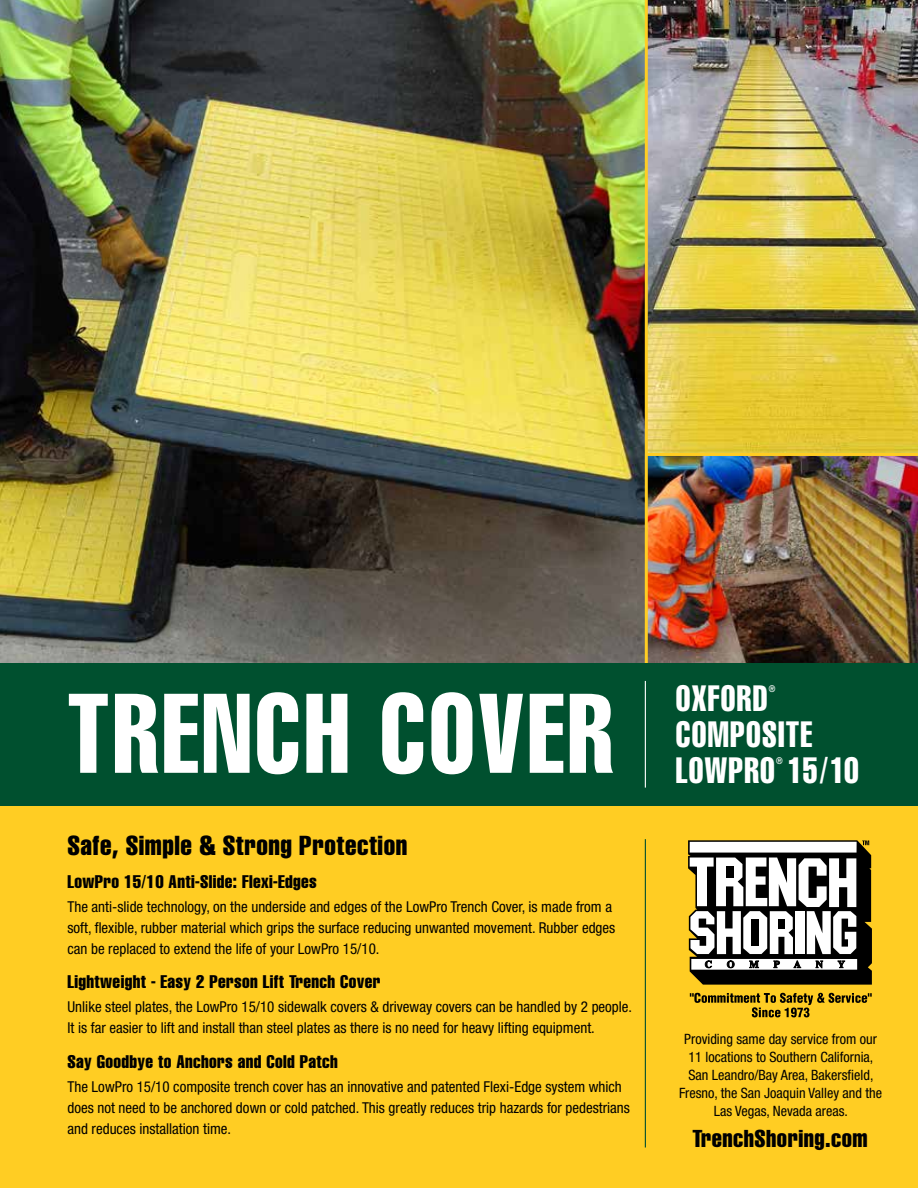
<style>
.page{position:relative;width:918px;height:1188px;background:#fff}
.page>*{position:absolute;margin:0;border:0;box-sizing:border-box;transform-origin:0 0}
.t1{font:extra-condensed 111px "Helvetica";letter-spacing:.04em;color:#fff;scale:.88 1}
.t2{font:extra-condensed 36px/36px "Helvetica";letter-spacing:.04em;color:#fff;scale:.88 1}
.t3{font:extra-condensed 27px "Helvetica";letter-spacing:.02em;color:#000}
.t4{font:extra-condensed 24px "Helvetica";letter-spacing:.02em;color:#000}
.t5{font:extra-condensed 18px "Helvetica";letter-spacing:.02em;color:#000}
.t6{font:condensed 15px/21px "Helvetica Neue";color:#000}
.t7{font:condensed 14.25px/18px "Helvetica Neue";color:#000;text-align:center}
.t8{font:700 condensed 9px "Helvetica";color:#fff;scale:.88 1}
</style>
<div class="page">
<img style="left:0;top:0;width:918px;height:663px">
<div style="left:0;top:778px;width:918px;height:410px;background:#ffcd23"></div>
<hr style="left:645px;top:839px;width:1px;height:309px;background:#00502f">
<svg style="left:688px;top:840px;width:184px;height:145px;background:#8b8a84"></svg>
<svg style="left:690px;top:993px;width:182px;height:24px"></svg>
<hr style="left:645px;top:0;width:3px;height:664px;background:#ffcd23">
<hr style="left:646px;top:453px;width:272px;height:3px;background:#ffcd23">
<div style="left:0;top:663px;width:918px;height:143px;background:#00502f"></div>
<hr style="left:645px;top:681px;width:1px;height:107px;background:#fff">
<h1 class="t1" style="left:68px;top:663px;width:622px">TRENCH COVER</h1>
<h2 class="t2" style="left:676px;top:680px;width:106px">OXFORD</h2>
<p class="t8" style="left:769px;top:683px;width:9px">®</p>
<h2 class="t2" style="left:676px;top:716px;width:209px">COMPOSITE<br>LOWPRO 15/10</h2>
<p class="t8" style="left:776px;top:755px;width:9px">®</p>
<h3 class="t3" style="left:68px;top:828px;width:341px">Safe, Simple &amp; Strong Protection</h3>
<p class="t5" style="left:68px;top:870px;width:251px">LowPro 15/10 Anti-Slide: Flexi-Edges</p>
<p class="t6" style="left:68px;top:896px;width:549px">The anti-slide technology, on the underside and edges of the LowPro Trench Cover, is made from a soft, flexible, rubber material which grips the surface reducing unwanted movement. Rubber edges can be replaced to extend the life of your LowPro 15/10.</p>
<p class="t5" style="left:68px;top:971px;width:315px">Lightweight - Easy 2 Person Lift Trench Cover</p>
<p class="t6" style="left:68px;top:996px;width:566px">Unlike steel plates, the LowPro 15/10 sidewalk covers &amp; driveway covers can be handled by 2 people.<br>It is far easier to lift and install than steel plates as there is no need for heavy lifting equipment.</p>
<p class="t5" style="left:68px;top:1050px;width:272px">Say Goodbye to Anchors and Cold Patch</p>
<p class="t6" style="left:68px;top:1076px;width:564px">The LowPro 15/10 composite trench cover has an innovative and patented Flexi-Edge system which does not need to be anchored down or cold patched. This greatly reduces trip hazards for pedestrians and reduces installation time.</p>
<p class="t7" style="left:679px;top:1030px;width:205px">Providing same day service from our 11 locations to Southern California, San Leandro/Bay Area, Bakersfield, Fresno, the San Joaquin Valley and the Las Vegas, Nevada areas.</p>
<h3 class="t4" style="left:693px;top:1124px;width:177px">TrenchShoring.com</h3>
</div>
